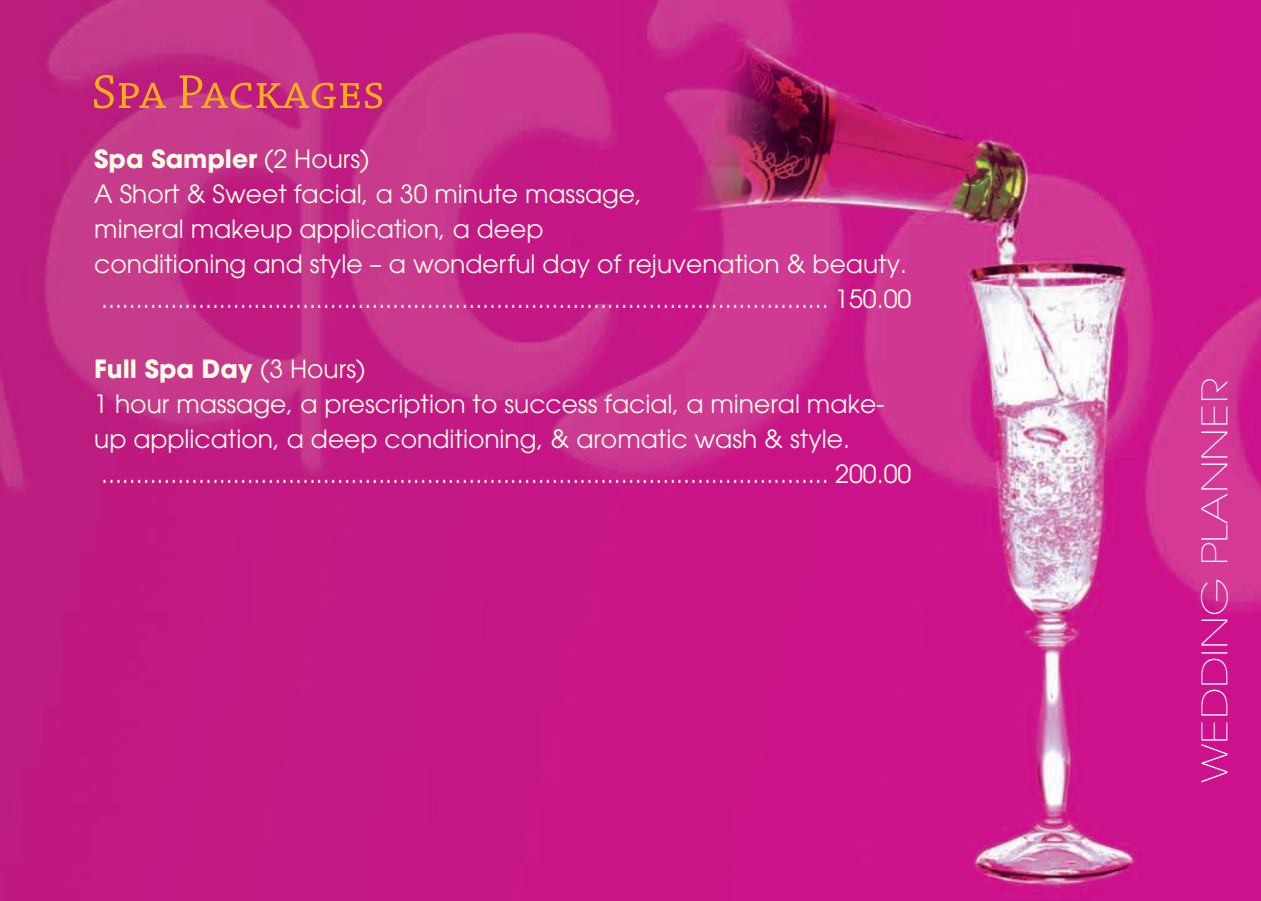
<style>
.page{position:relative;width:1261px;height:901px;background:#fff}
.page>*{position:absolute;margin:0;border:0;box-sizing:border-box;transform-origin:0 0}
.t1{font:50px "Chaparral MM SC 390 11";color:#faaf18}
.t2{font:200 35px "Avant Garde";color:#fff;scale:1.27 1}
.t3{font:25px/35px "Avant Garde";color:#fffde5}
.s1{font-weight:700}
</style>
<div class="page">
<img style="left:0;top:0;width:1260px;height:901px">
<h1 class="t1" style="left:92px;top:64px;width:294px">Spa Packages</h1>
<p class="t3" style="left:94px;top:141px;width:818px"><span class="s1">Spa Sampler</span> (2 Hours)<br>A Short &amp; Sweet facial, a 30 minute massage,<br>mineral makeup application, a deep<br>conditioning and style – a wonderful day of rejuvenation &amp; beauty. ......................................................................................................... 150.00</p>
<p class="t3" style="left:94px;top:351px;width:818px"><span class="s1">Full Spa Day</span> (3 Hours)<br>1 hour massage, a prescription to success facial, a mineral make&shy;up application, a deep conditioning, &amp; aromatic wash &amp; style. ......................................................................................................... 200.00</p>
<h2 class="t2" style="left:1194px;top:783px;width:320px;rotate:-90deg">WEDDING PLANNER</h2>
</div>
